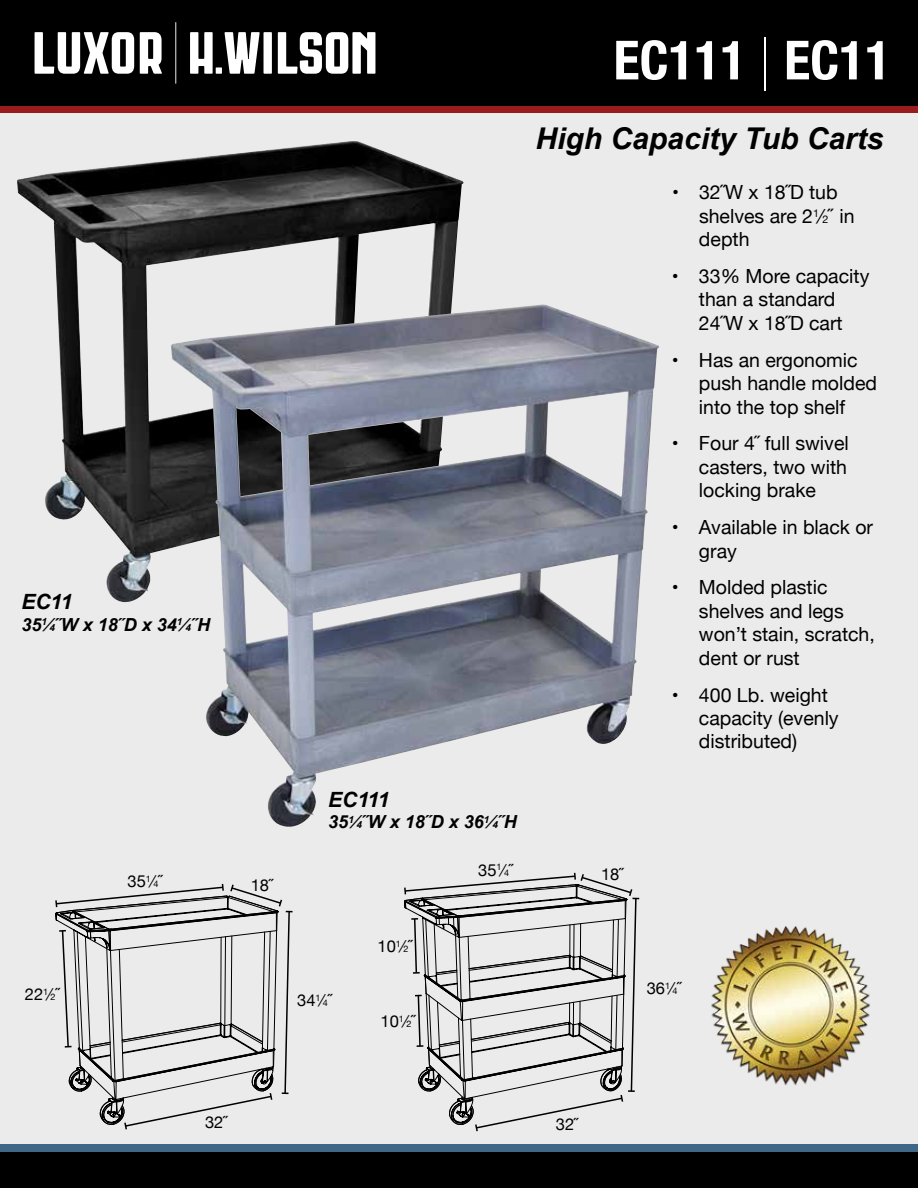
<style>
.page{position:relative;width:918px;height:1188px;background:#fff}
.page>*{position:absolute;margin:0;border:0;box-sizing:border-box;transform-origin:0 0}
.t1{font:700 condensed 54px "Helvetica Neue";color:#fff}
.t2{font:italic 700 30px "Arial";color:#000}
.t3{font:italic 700 21px "Arial";color:#000}
.t4{font:19.5px/23.4px "Helvetica Neue";color:#000}
.t5{font:italic 700 18px "Arial";color:#000}
.t6{font:16.5px "Helvetica Neue";color:#000}
.s1{font-size:9.9px}
.s2{font-size:9.15px}
.s3{font-weight:200;font-stretch:normal}
.s4{font-size:10.8px}
</style>
<div class="page">
<div style="left:0;top:107px;width:918px;height:1037px;background:#ebebec"></div>
<div style="left:0;top:1144px;width:918px;height:8px;background:#416786"></div>
<div style="left:0;top:1152px;width:918px;height:36px;background:#000"></div>
<div style="left:0;top:102px;width:918px;height:11px;background:#981b1e"></div>
<div style="left:0;top:0;width:918px;height:106px;background:#000"></div>
<svg style="left:35px;top:32px;width:99px;height:42px"></svg>
<svg style="left:140px;top:32px;width:22px;height:42px"></svg>
<svg style="left:190px;top:32px;width:23px;height:42px"></svg>
<div style="left:216px;top:67px;width:6px;height:7px;background:#fff"></div>
<svg style="left:225px;top:32px;width:35px;height:42px"></svg>
<div style="left:264px;top:32px;width:8px;height:42px;background:#fff"></div>
<svg style="left:278px;top:32px;width:97px;height:42px"></svg>
<hr style="left:175px;top:22px;width:1px;height:62px;background:#fff">
<img style="left:711px;top:926px;width:159px;height:160px">
<img style="left:17px;top:141px;width:447px;height:461px">
<img style="left:171px;top:304px;width:488px;height:523px">
<svg style="left:404px;top:872px;width:235px;height:260px"></svg>
<svg style="left:99px;top:884px;width:194px;height:246px"></svg>
<svg style="left:55px;top:896px;width:223px;height:204px"></svg>
<p class="t3" style="left:21px;top:588px;width:52px">EC11</p>
<p class="t5" style="left:21px;top:613px;width:190px">35<sup>1</sup>⁄<span class="s1">4</span>˝W x 18˝D x 34<sup>1</sup>⁄<span class="s1">4</span>˝H</p>
<p class="t6" style="left:25px;top:982px;width:36px">22<sup>1</sup>⁄<span class="s2">2</span>˝</p>
<p class="t6" style="left:128px;top:869px;width:36px">35<sup>1</sup>⁄<span class="s2">4</span>˝</p>
<p class="t6" style="left:251px;top:873px;width:24px">18˝</p>
<h1 class="t1" style="left:614px;top:15px;width:279px">EC111 <span class="s3">|</span> EC11</h1>
<h2 class="t2" style="left:536px;top:119px;width:349px">High Capacity Tub Carts</h2>
<p class="t3" style="left:328px;top:786px;width:63px">EC111</p>
<p class="t5" style="left:328px;top:810px;width:190px">35<sup>1</sup>⁄<span class="s1">4</span>˝W x 18˝D x 36<sup>1</sup>⁄<span class="s1">4</span>˝H</p>
<p class="t6" style="left:478px;top:858px;width:36px">35<sup>1</sup>⁄<span class="s2">4</span>˝</p>
<p class="t6" style="left:601px;top:862px;width:24px">18˝</p>
<p class="t4" style="left:699px;top:182px;width:157px;text-indent:-27px">• 32˝W x 18˝D tub shelves are 2<sup>1</sup>⁄<span class="s4">2</span>˝ in depth</p>
<p class="t4" style="left:672px;top:266px;width:199px;text-align:center">• 33% More capacity than a standard<br>24˝W x 18˝D cart</p>
<p class="t4" style="left:699px;top:349px;width:180px;text-indent:-27px">• Has an ergonomic push handle molded into the top shelf</p>
<p class="t4" style="left:699px;top:433px;width:151px;text-align:justify;text-indent:-27px">• Four 4˝ full swivel casters, two with locking brake</p>
<p class="t4" style="left:699px;top:517px;width:176px;text-indent:-27px">• Available in black or gray</p>
<p class="t4" style="left:699px;top:577px;width:177px;text-indent:-27px">• Molded plastic shelves and legs won’t stain, scratch, dent or rust</p>
<p class="t4" style="left:699px;top:684px;width:141px;text-indent:-27px">• 400 Lb. weight capacity (evenly distributed)</p>
<p class="t6" style="left:297px;top:988px;width:36px">34<sup>1</sup>⁄<span class="s2">4</span>˝</p>
<p class="t6" style="left:378px;top:935px;width:36px">10<sup>1</sup>⁄<span class="s2">2</span>˝</p>
<p class="t6" style="left:381px;top:1009px;width:36px">10<sup>1</sup>⁄<span class="s2">2</span>˝</p>
<p class="t6" style="left:647px;top:976px;width:36px">36<sup>1</sup>⁄<span class="s2">4</span>˝</p>
<p class="t6" style="left:205px;top:1110px;width:24px">32˝</p>
<p class="t6" style="left:556px;top:1112px;width:24px">32˝</p>
</div>
